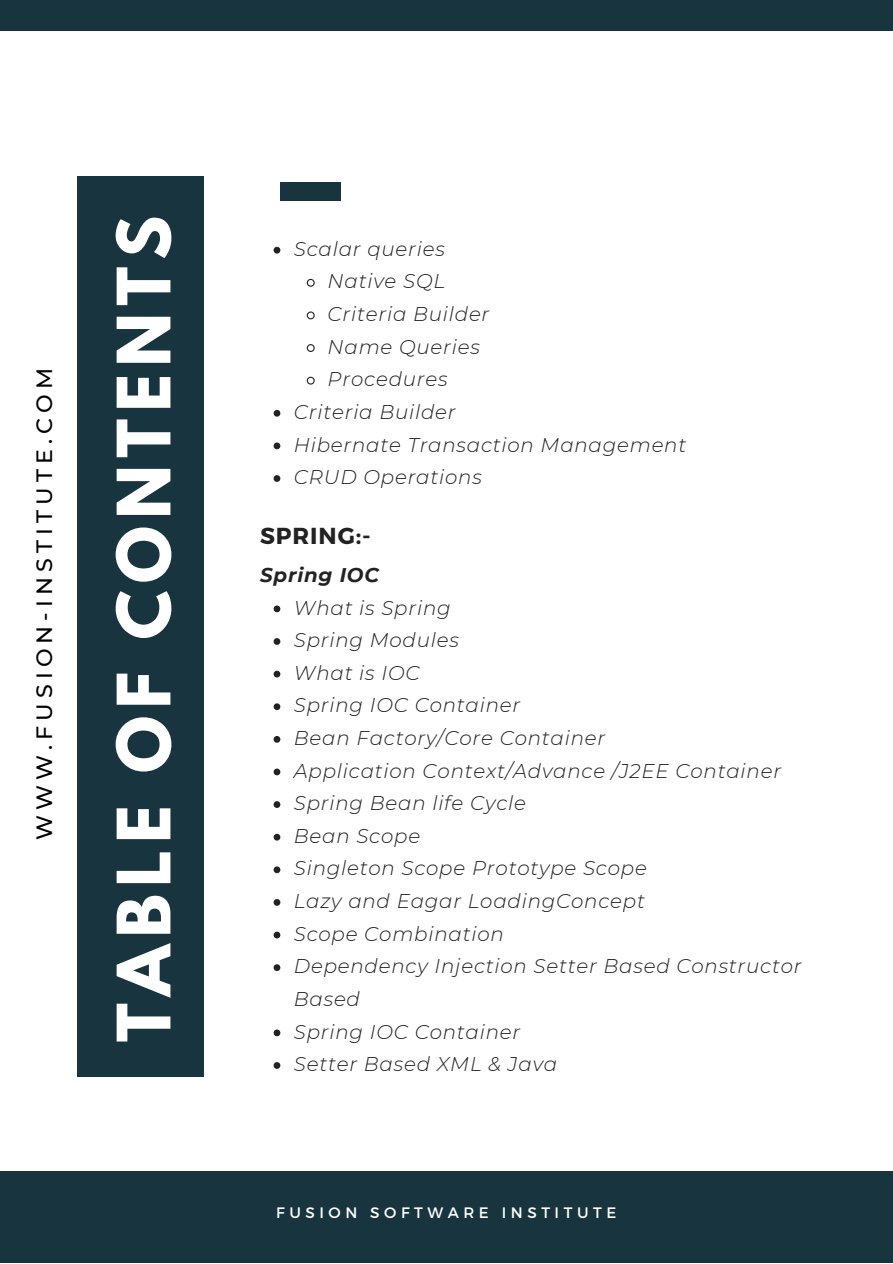
<style>
.page{position:relative;width:893px;height:1264px;background:#fff}
.page>*{position:absolute;margin:0;border:0;box-sizing:border-box;transform-origin:0 0}
.t1{font:700 65.25px "League Spartan";letter-spacing:.11em;color:#fff}
.t2{font:700 23.1px "Montserrat";letter-spacing:.04em;color:#222}
.t3{font:500 22.2px "Montserrat";letter-spacing:.23em;color:#000}
.t4{font:italic 300 19.8px/32.5px "Montserrat";letter-spacing:.04em;color:#222}
.t5{font:italic 700 19.8px "Montserrat";letter-spacing:.04em;color:#222}
.t6{font:15.15px "Montserrat";letter-spacing:.3em;color:#fff}
</style>
<div class="page">
<div style="left:78px;top:176px;width:126px;height:900px;background:#18343f"></div>
<div style="left:0;top:1171px;width:892px;height:91px;background:#18343f"></div>
<div style="left:0;top:0;width:892px;height:30px;background:#18343f"></div>
<div style="left:279px;top:182px;width:61px;height:18px;background:#18343f"></div>
<svg style="left:273px;top:247px;width:7px;height:6px"></svg>
<svg style="left:306px;top:278px;width:9px;height:9px"></svg>
<svg style="left:306px;top:311px;width:9px;height:9px"></svg>
<svg style="left:306px;top:344px;width:9px;height:8px"></svg>
<svg style="left:306px;top:376px;width:9px;height:9px"></svg>
<svg style="left:273px;top:410px;width:7px;height:6px"></svg>
<svg style="left:273px;top:442px;width:7px;height:7px"></svg>
<svg style="left:273px;top:475px;width:7px;height:7px"></svg>
<svg style="left:273px;top:605px;width:7px;height:7px"></svg>
<svg style="left:273px;top:638px;width:7px;height:7px"></svg>
<svg style="left:273px;top:670px;width:7px;height:7px"></svg>
<svg style="left:273px;top:703px;width:7px;height:7px"></svg>
<svg style="left:273px;top:736px;width:7px;height:6px"></svg>
<svg style="left:273px;top:768px;width:7px;height:7px"></svg>
<svg style="left:273px;top:801px;width:7px;height:7px"></svg>
<svg style="left:273px;top:833px;width:7px;height:7px"></svg>
<svg style="left:273px;top:866px;width:7px;height:7px"></svg>
<svg style="left:273px;top:899px;width:7px;height:6px"></svg>
<svg style="left:273px;top:931px;width:7px;height:7px"></svg>
<svg style="left:273px;top:964px;width:7px;height:7px"></svg>
<svg style="left:273px;top:1029px;width:7px;height:7px"></svg>
<svg style="left:273px;top:1062px;width:7px;height:6px"></svg>
<p class="t3" style="left:31px;top:840px;width:474px;rotate:-90deg">WWW.FUSION-INSTITUTE.COM</p>
<h1 class="t1" style="left:112px;top:1042px;width:827px;rotate:-90deg">TABLE OF CONTENTS</h1>
<p class="t4" style="left:294px;top:232px;width:152px">Scalar queries</p>
<p class="t4" style="left:327px;top:265px;width:119px">Native SQL</p>
<p class="t4" style="left:327px;top:298px;width:163px">Criteria Builder</p>
<p class="t4" style="left:327px;top:330px;width:154px">Name Queries</p>
<p class="t4" style="left:327px;top:363px;width:121px">Procedures</p>
<p class="t4" style="left:294px;top:395px;width:163px">Criteria Builder</p>
<p class="t4" style="left:294px;top:428px;width:394px">Hibernate Transaction Management</p>
<p class="t4" style="left:294px;top:461px;width:189px">CRUD Operations</p>
<p class="t2" style="left:260px;top:521px;width:112px">SPRING:-</p>
<p class="t5" style="left:260px;top:562px;width:120px">Spring IOC</p>
<p class="t4" style="left:294px;top:591px;width:509px">What is Spring<br>Spring Modules<br>What is IOC<br>Spring IOC Container<br>Bean Factory/Core Container<br>Application Context/Advance /J2EE Container<br>Spring Bean life Cycle<br>Bean Scope<br>Singleton Scope Prototype Scope<br>Lazy and Eagar LoadingConcept<br>Scope Combination<br>Dependency Injection Setter Based Constructor<br>Based<br>Spring IOC Container<br>Setter Based XML &amp; Java</p>
<p class="t6" style="left:276px;top:1203px;width:341px">FUSION SOFTWARE INSTITUTE</p>
</div>
